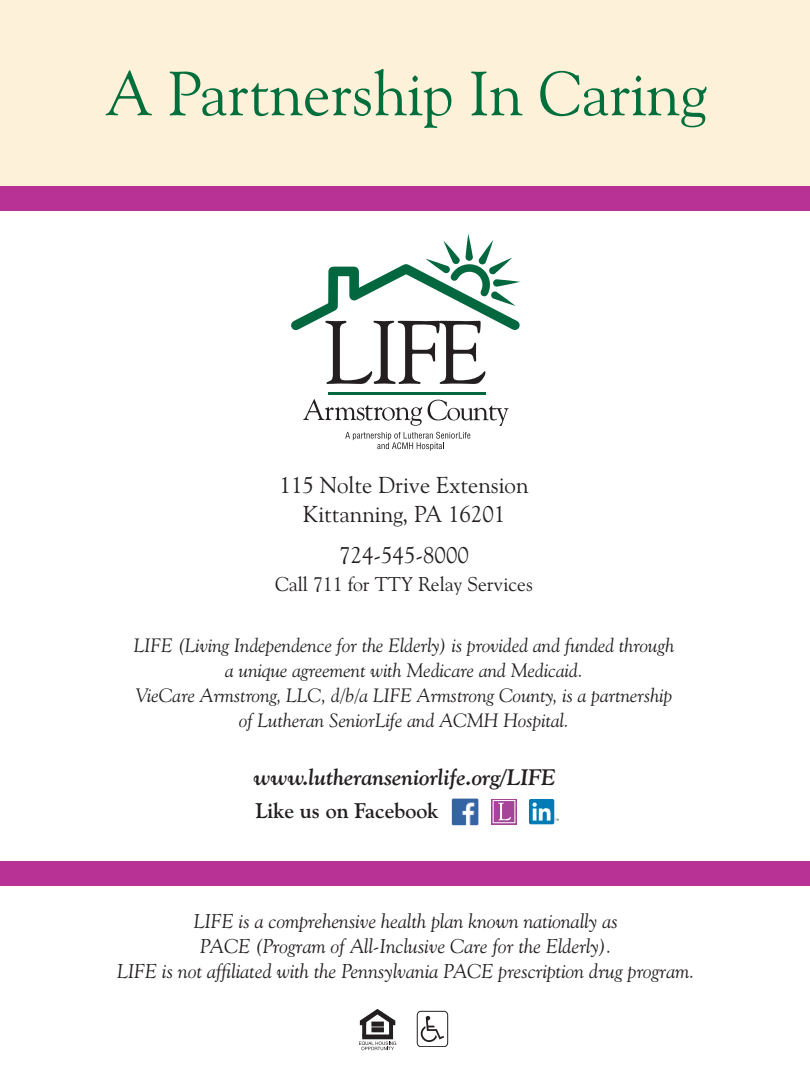
<style>
.page{position:relative;width:810px;height:1080px;background:#fff}
.page>*{position:absolute;margin:0;border:0;box-sizing:border-box;transform-origin:0 0}
.t1{font:62.5px "Goudy Old Style BT";color:#006f3c}
.t2{font:23.12px/28.8px "Goudy Old Style BT";color:#231f20;text-align:center}
.t3{font:italic 700 22.5px "Goudy Old Style BT";color:#231f20}
.t4{font:700 21.25px "Goudy Old Style BT";color:#231f20}
.t5{font:italic 20px/25px "Goudy Old Style BT";color:#231f20;text-align:center}
.t6{font:20px "Goudy Old Style BT";color:#231f20}
.t7{font:italic 19.38px/25px "Goudy Old Style BT";color:#231f20;text-align:center}
</style>
<div class="page">
<div style="left:0;top:0;width:810px;height:200px;background:#fef1d9"></div>
<div style="left:0;top:186px;width:810px;height:25px;background:#b73294"></div>
<hr style="left:328px;top:392px;width:157px;height:3px;background:#00673e">
<svg style="left:291px;top:234px;width:229px;height:150px"></svg>
<svg style="left:428px;top:400px;width:81px;height:26px"></svg>
<svg style="left:303px;top:399px;width:119px;height:27px"></svg>
<svg style="left:345px;top:432px;width:125px;height:19px"></svg>
<div style="left:417px;top:1011px;width:31px;height:36px;border:1px solid #231f20;border-radius:4px"></div>
<svg style="left:421px;top:1016px;width:23px;height:26px"></svg>
<svg style="left:389px;top:1025px;width:4px;height:10px"></svg>
<hr style="left:362px;top:1035px;width:31px;height:4px;background:#231f20">
<svg style="left:362px;top:1025px;width:4px;height:12px"></svg>
<div style="left:371px;top:1027px;width:13px;height:5px;background:#231f20"></div>
<div style="left:371px;top:1022px;width:13px;height:5px;background:#231f20"></div>
<svg style="left:360px;top:1009px;width:35px;height:16px"></svg>
<svg style="left:359px;top:1042px;width:37px;height:8px"></svg>
<div style="left:529px;top:799px;width:25px;height:25px;background:#007bb6;border-radius:2px"></div>
<svg style="left:532px;top:803px;width:27px;height:18px"></svg>
<div style="left:492px;top:799px;width:25px;height:25px;background:#c78bc0"></div>
<div style="left:493px;top:800px;width:22px;height:23px;background:#a54499;border:1px solid #fff"></div>
<svg style="left:498px;top:803px;width:13px;height:17px"></svg>
<img style="left:452px;top:799px;width:26px;height:26px">
<div style="left:0;top:862px;width:810px;height:24px;background:#b73294"></div>
<h1 class="t1" style="left:105px;top:55px;width:604px">A Partnership In Caring</h1>
<p class="t2" style="left:280px;top:470px;width:250px">115 Nolte Drive Extension<br>Kittanning, PA 16201</p>
<p class="t2" style="left:339px;top:541px;width:131px">724-545-8000</p>
<p class="t6" style="left:275px;top:572px;width:259px">Call 711 for TTY Relay Services</p>
<p class="t7" style="left:134px;top:632px;width:542px">LIFE (Living Independence for the Elderly) is provided and funded through a unique agreement with Medicare and Medicaid.<br>VieCare Armstrong, LLC, d/b/a LIFE Armstrong County, is a partnership of Lutheran SeniorLife and ACMH Hospital.</p>
<p class="t3" style="left:253px;top:763px;width:303px">www.lutheranseniorlife.org/LIFE</p>
<p class="t4" style="left:255px;top:797px;width:185px">Like us on Facebook</p>
<p class="t5" style="left:117px;top:908px;width:579px">LIFE is a comprehensive health plan known nationally as<br>PACE (Program of All-Inclusive Care for the Elderly).<br>LIFE is not affiliated with the Pennsylvania PACE prescription drug program.</p>
</div>
